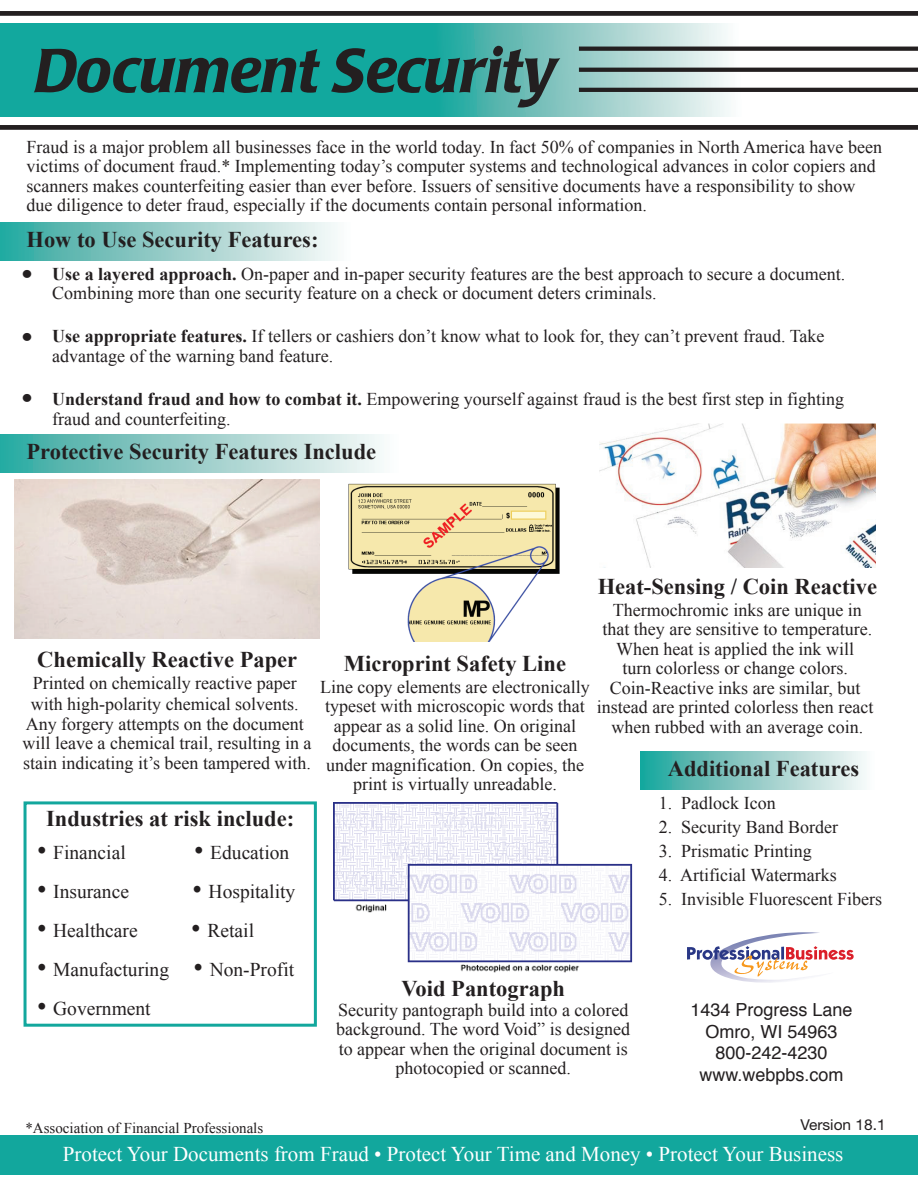
<style>
.page{position:relative;width:918px;height:1188px;background:#fff}
.page>*{position:absolute;margin:0;border:0;box-sizing:border-box;transform-origin:0 0}
.t1{font:italic 500 61.5px "Poppl Laudatio";color:#231f20}
.t2{font:700 30px/62.2px "Times New Roman";color:#231f20;text-align:justify}
.t3{font:700 22.5px "Times New Roman";color:#231f20}
.t4{font:21px "Times New Roman";color:#fff}
.t5{font:19.5px "Times New Roman";color:#231f20}
.t6{font:18px/19.5px "Times New Roman";color:#231f20}
.t7{font:18px/21.6px "Helvetica";color:#231f20;text-align:center}
.t8{font:15px "Times New Roman";color:#231f20}
.t9{font:15px "Helvetica Neue";color:#231f20}
.s1{font-weight:700}
.s2{font-size:27px}
</style>
<div class="page">
<svg style="left:0;top:434px;width:382px;height:38px;background:#96ceca"></svg>
<svg style="left:0;top:23px;width:918px;height:93px"></svg>
<div style="left:0;top:1135px;width:918px;height:40px;background:#12a79d"></div>
<svg style="left:0;top:222px;width:337px;height:38px;background:#94cec9"></svg>
<svg style="left:579px;top:47px;width:339px;height:4px"></svg>
<svg style="left:579px;top:68px;width:339px;height:4px"></svg>
<hr style="left:579px;top:88px;width:339px;height:4px;background:#231f20">
<div style="left:0;top:11px;width:918px;height:5px;background:#231f20"></div>
<div style="left:0;top:125px;width:918px;height:5px;background:#231f20"></div>
<svg style="left:640px;top:751px;width:226px;height:38px;background:#8eccc7"></svg>
<img style="left:15px;top:479px;width:305px;height:159px">
<img style="left:348px;top:483px;width:212px;height:159px">
<img style="left:599px;top:423px;width:276px;height:144px">
<img style="left:334px;top:802px;width:299px;height:171px">
<div style="left:24px;top:801px;width:293px;height:226px;border:3px solid #12a79d"></div>
<svg style="left:687px;top:932px;width:167px;height:51px"></svg>
<p class="t1" style="left:33px;top:36px;width:524px">Document Security</p>
<p class="t6" style="left:27px;top:137px;width:857px">Fraud is a major problem all businesses face in the world today. In fact 50% of companies in North America have been victims of document fraud.* Implementing today’s computer systems and technological advances in color copiers and scanners makes counterfeiting easier than ever before. Issuers of sensitive documents have a responsibility to show due diligence to deter fraud, especially if the documents contain personal information.</p>
<p class="t3" style="left:27px;top:224px;width:294px">How to Use Security Features:</p>
<p class="t2" style="left:22px;top:242px;width:12px">• • •</p>
<p class="t6" style="left:52px;top:264px;width:795px"><span class="s1">Use a layered approach.</span> On-paper and in-paper security features are the best approach to secure a document.<br>Combining more than one security feature on a check or document deters criminals.</p>
<p class="t6" style="left:52px;top:326px;width:774px"><span class="s1">Use appropriate features.</span> If tellers or cashiers don’t know what to look for, they can’t prevent fraud. Take advantage of the warning band feature.</p>
<p class="t6" style="left:52px;top:389px;width:793px"><span class="s1">Understand fraud and how to combat it.</span> Empowering yourself against fraud is the best first step in fighting fraud and counterfeiting.</p>
<p class="t3" style="left:27px;top:436px;width:351px">Protective Security Features Include</p>
<p class="t3" style="left:37px;top:644px;width:261px">Chemically Reactive Paper</p>
<p class="t6" style="left:31px;top:672px;width:269px;line-height:21.6px">Printed on chemically reactive paper with high-polarity chemical solvents.</p>
<p class="t6" style="left:23px;top:714px;width:290px">Any forgery attempts on the document will leave a chemical trail, resulting in a stain indicating it’s been tampered with.</p>
<p class="t3" style="left:46px;top:803px;width:250px">Industries at risk include:</p>
<p class="t5" style="left:37px;top:840px;width:90px"><span class="s2">•</span> Financial</p>
<p class="t5" style="left:194px;top:840px;width:97px"><span class="s2">•</span> Education</p>
<p class="t5" style="left:37px;top:879px;width:93px"><span class="s2">•</span> Insurance</p>
<p class="t5" style="left:192px;top:879px;width:104px"><span class="s2">•</span> Hospitality</p>
<p class="t5" style="left:37px;top:918px;width:102px"><span class="s2">•</span> Healthcare</p>
<p class="t5" style="left:191px;top:918px;width:64px"><span class="s2">•</span> Retail</p>
<p class="t5" style="left:37px;top:957px;width:259px"><span class="s2">•</span> Manufacturing <span class="s2">•</span> Non-Profit</p>
<p class="t5" style="left:37px;top:996px;width:115px"><span class="s2">•</span> Government</p>
<p class="t3" style="left:598px;top:571px;width:281px">Heat-Sensing / Coin Reactive</p>
<p class="t6" style="left:597px;top:600px;width:278px;text-align:center">Thermochromic inks are unique in that they are sensitive to temperature.<br>When heat is applied the ink will<br>turn colorless or change colors.<br>Coin-Reactive inks are similar, but instead are printed colorless then react when rubbed with an average coin.</p>
<p class="t3" style="left:344px;top:648px;width:224px">Microprint Safety Line</p>
<p class="t6" style="left:320px;top:677px;width:271px;text-align:center">Line copy elements are electronically typeset with microscopic words that appear as a solid line. On original documents, the words can be seen under magnification. On copies, the print is virtually unreadable.</p>
<p class="t3" style="left:668px;top:753px;width:193px">Additional Features</p>
<p class="t6" style="left:659px;top:793px;width:118px">1. Padlock Icon</p>
<p class="t6" style="left:659px;top:817px;width:181px">2. Security Band Border</p>
<p class="t6" style="left:659px;top:841px;width:155px">3. Prismatic Printing</p>
<p class="t6" style="left:659px;top:865px;width:180px">4. Artificial Watermarks</p>
<p class="t6" style="left:659px;top:889px;width:225px">5. Invisible Fluorescent Fibers</p>
<p class="t3" style="left:401px;top:973px;width:165px">Void Pantograph</p>
<p class="t6" style="left:336px;top:1000px;width:295px;text-align:center">Security pantograph build into a colored background. The word Void” is designed to appear when the original document is photocopied or scanned.</p>
<p class="t7" style="left:690px;top:999px;width:164px">1434 Progress Lane<br>Omro, WI 54963<br>800-242-4230 www.webpbs.com</p>
<p class="t9" style="left:800px;top:1116px;width:87px">Version 18.1</p>
<p class="t8" style="left:25px;top:1118px;width:239px">*Association of Financial Professionals</p>
<p class="t4" style="left:63px;top:1140px;width:782px">Protect Your Documents from Fraud • Protect Your Time and Money • Protect Your Business</p>
</div>
